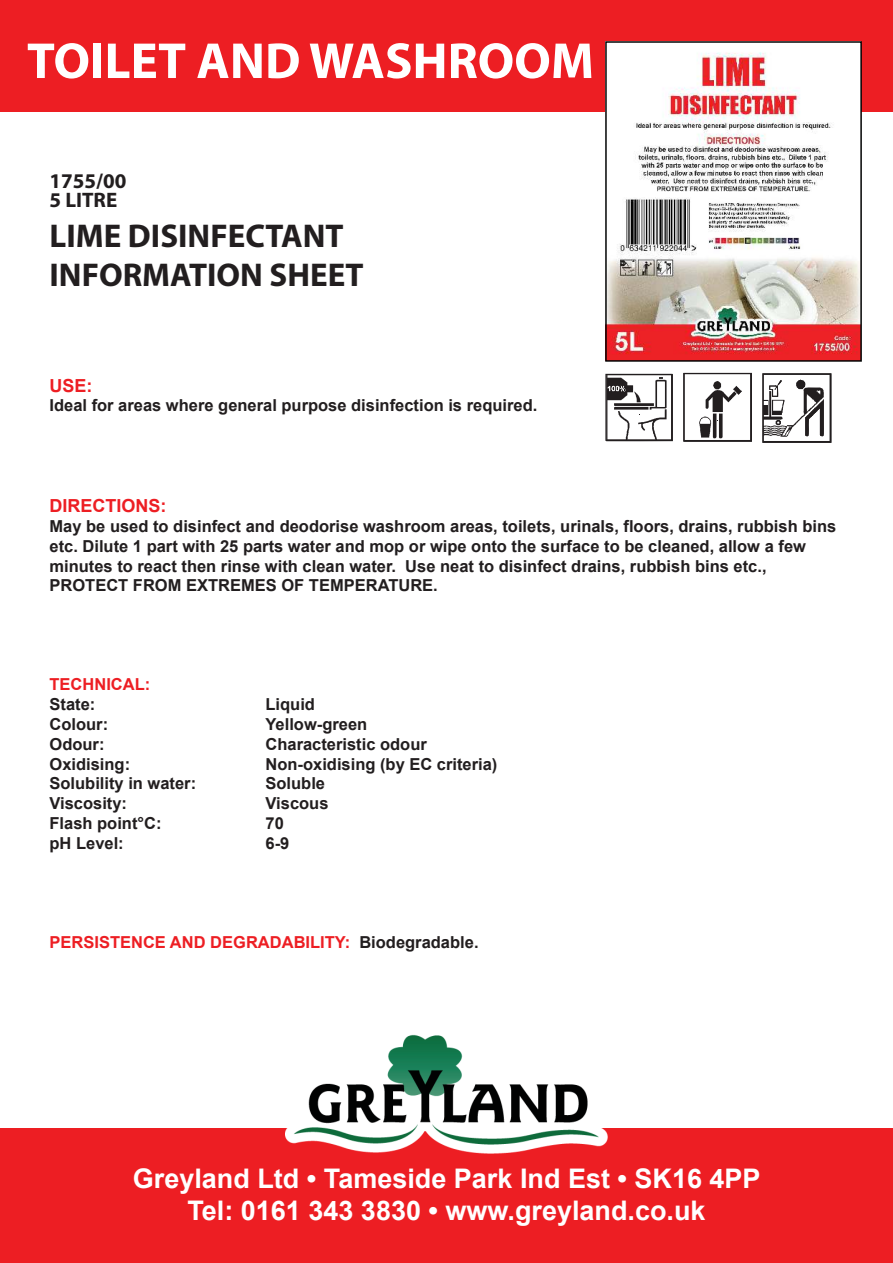
<style>
.page{position:relative;width:893px;height:1263px;background:#fff}
.page>*{position:absolute;margin:0;border:0;box-sizing:border-box;transform-origin:0 0}
.t1{font:700 51px "Myriad Pro";color:#fff}
.t2{font:700 33px/39.6px "Myriad Pro";color:#221e1f}
.t3{font:700 27px/32.4px "Arial";color:#fff;text-align:center}
.t4{font:700 21px/19.5px "Myriad Pro";color:#221e1f}
.t5{font:700 18px "Arial";color:#ed1e23}
.t6{font:700 16.5px/19.8px "Arial";color:#221e1f}
.t7{font:700 16.5px "Arial";color:#ed1e23}
.s1{color:#221e1f}
</style>
<div class="page">
<div style="left:0;top:0;width:893px;height:111px;background:#ed1e23"></div>
<img style="left:608px;top:44px;width:251px;height:315px">
<div style="left:0;top:1129px;width:893px;height:134px;background:#ed1e23"></div>
<div style="left:605px;top:41px;width:257px;height:321px;border:2px solid #020303"></div>
<img style="left:286px;top:1034px;width:321px;height:119px">
<svg style="left:607px;top:374px;width:66px;height:67px"></svg>
<div style="left:605px;top:374px;width:67px;height:67px;border:1px solid #221e1f"></div>
<svg style="left:762px;top:373px;width:69px;height:70px"></svg>
<div style="left:763px;top:374px;width:68px;height:68px;border:1px solid #221e1f"></div>
<svg style="left:683px;top:381px;width:69px;height:61px"></svg>
<div style="left:683px;top:373px;width:69px;height:68px;border:1px solid #221e1f"></div>
<h1 class="t1" style="left:27px;top:31px;width:568px">TOILET AND WASHROOM</h1>
<p class="t4" style="left:50px;top:171px;width:78px">1755/00<br>5 LITRE</p>
<h2 class="t2" style="left:50px;top:215px;width:316px">LIME DISINFECTANT<br>INFORMATION SHEET</h2>
<p class="t5" style="left:50px;top:378px;width:45px">USE:</p>
<p class="t6" style="left:50px;top:397px;width:489px">Ideal for areas where general purpose disinfection is required.</p>
<p class="t5" style="left:50px;top:499px;width:118px">DIRECTIONS:</p>
<p class="t6" style="left:50px;top:518px;width:788px">May be used to disinfect and deodorise washroom areas, toilets, urinals, floors, drains, rubbish bins etc. Dilute 1 part with 25 parts water and mop or wipe onto the surface to be cleaned, allow a few minutes to react then rinse with clean water. Use neat to disinfect drains, rubbish bins etc., PROTECT FROM EXTREMES OF TEMPERATURE.</p>
<p class="t7" style="left:50px;top:678px;width:102px">TECHNICAL:</p>
<p class="t6" style="left:50px;top:696px;width:47px">State:</p>
<p class="t6" style="left:266px;top:696px;width:51px">Liquid</p>
<p class="t6" style="left:50px;top:716px;width:60px">Colour:</p>
<p class="t6" style="left:266px;top:716px;width:103px">Yellow-green</p>
<p class="t6" style="left:50px;top:736px;width:56px">Odour:</p>
<p class="t6" style="left:266px;top:736px;width:163px">Characteristic odour</p>
<p class="t6" style="left:50px;top:755px;width:82px">Oxidising:</p>
<p class="t6" style="left:266px;top:755px;width:233px">Non-oxidising (by EC criteria)</p>
<p class="t6" style="left:50px;top:775px;width:148px">Solubility in water:</p>
<p class="t6" style="left:266px;top:775px;width:61px">Soluble</p>
<p class="t6" style="left:50px;top:795px;width:79px">Viscosity:</p>
<p class="t6" style="left:266px;top:795px;width:64px">Viscous</p>
<p class="t6" style="left:50px;top:815px;width:114px">Flash point°C:</p>
<p class="t6" style="left:266px;top:815px;width:20px">70</p>
<p class="t6" style="left:50px;top:835px;width:76px">pH Level:</p>
<p class="t6" style="left:266px;top:835px;width:25px">6-9</p>
<p class="t7" style="left:50px;top:936px;width:431px">PERSISTENCE AND DEGRADABILITY: <span class="s1">Biodegradable.</span></p>
<h3 class="t3" style="left:133px;top:1163px;width:629px">Greyland Ltd • Tameside Park Ind Est • SK16 4PP<br>Tel: 0161 343 3830 • www.greyland.co.uk</h3>
</div>
